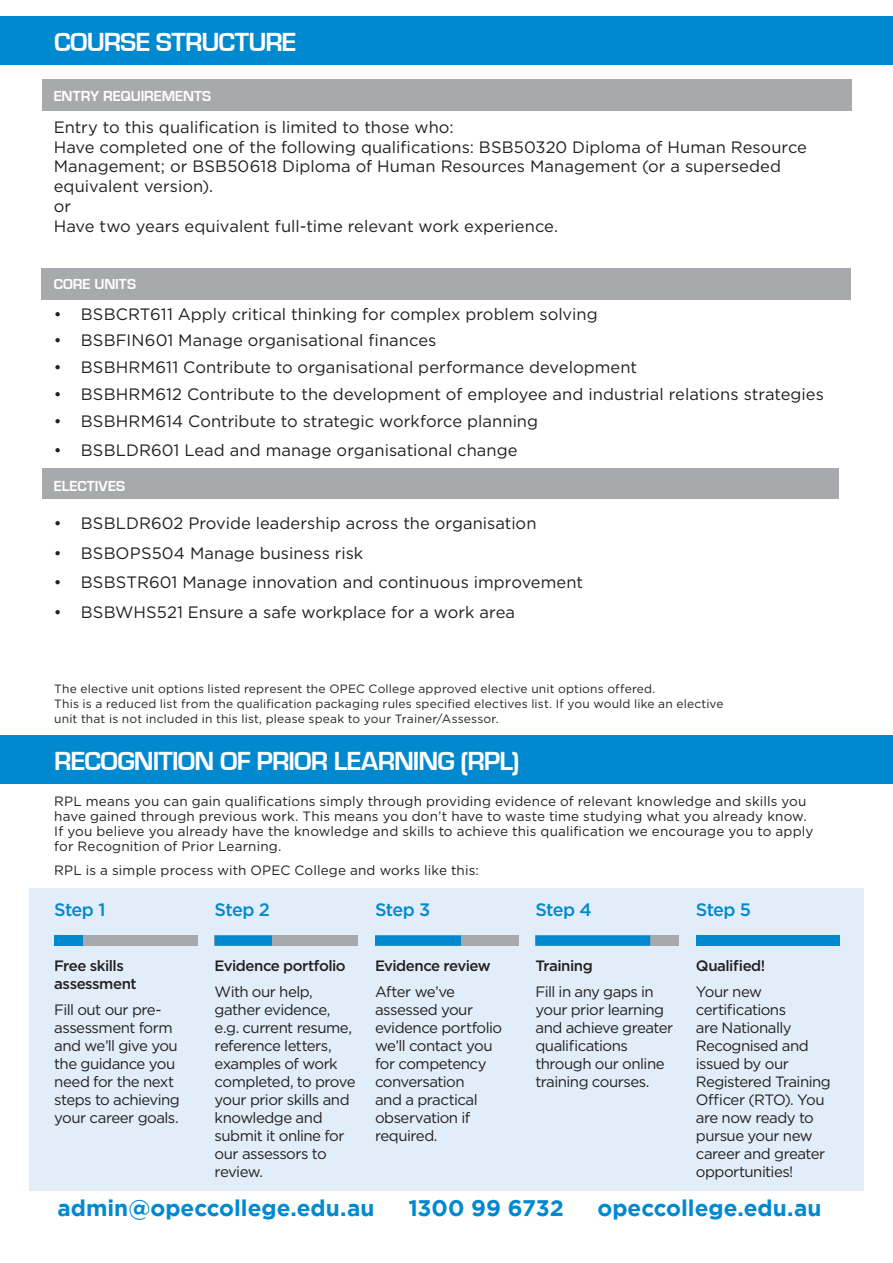
<style>
.page{position:relative;width:893px;height:1263px;background:#fff}
.page>*{position:absolute;margin:0;border:0;box-sizing:border-box;transform-origin:0 0}
.t1{font:700 27px "Eurostile";letter-spacing:-.03em;color:#fff}
.t2{font:700 22.5px "Gotham";color:#0089cf}
.t3{font:500 18px "Gotham";letter-spacing:-.04em;color:#0089cf}
.t4{font:16.5px/19.8px "Gotham";color:#231f20}
.t5{font:15px/18px "Gotham";letter-spacing:-.035em;color:#231f20}
.t6{font:500 15px/18px "Gotham";letter-spacing:-.035em;color:#231f20}
.White_Subhead{font:700 15px "Eurostile";color:#fff}
.t7{font:13.5px/15px "Gotham";letter-spacing:.01em;color:#231f20}
.t8{font:12px/15px "Gotham";letter-spacing:.015em;color:#231f20}
</style>
<div class="page">
<div style="left:0;top:735px;width:893px;height:49px;background:#0089cf"></div>
<div style="left:30px;top:888px;width:834px;height:302px;background:#e1edf8"></div>
<div style="left:54px;top:935px;width:144px;height:11px;background:#a8a9ad"></div>
<div style="left:215px;top:935px;width:143px;height:11px;background:#a8a9ad"></div>
<div style="left:375px;top:935px;width:143px;height:11px;background:#a8a9ad"></div>
<div style="left:535px;top:935px;width:144px;height:11px;background:#a8a9ad"></div>
<div style="left:696px;top:935px;width:143px;height:11px;background:#0089cf"></div>
<div style="left:54px;top:935px;width:29px;height:11px;background:#0089cf"></div>
<svg style="left:215px;top:935px;width:57px;height:11px"></svg>
<svg style="left:375px;top:935px;width:86px;height:11px"></svg>
<svg style="left:535px;top:935px;width:115px;height:11px"></svg>
<div style="left:0;top:16px;width:893px;height:49px;background:#0089cf"></div>
<div style="left:42px;top:468px;width:797px;height:31px;background:#a8a9ad"></div>
<div style="left:42px;top:269px;width:809px;height:31px;background:#a8a9ad"></div>
<div style="left:42px;top:79px;width:809px;height:32px;background:#a8a9ad"></div>
<h1 class="t1" style="left:54px;top:27px;width:244px">COURSE STRUCTURE</h1>
<p class="White_Subhead" style="left:54px;top:88px;width:159px">ENTRY REQUIREMENTS</p>
<p class="t4" style="left:54px;top:117px;width:401px">Entry to this qualification is limited to those who:</p>
<p class="t4" style="left:54px;top:137px;width:755px">Have completed one of the following qualifications: BSB50320 Diploma of Human Resource<br>Management; or BSB50618 Diploma of Human Resources Management (or a superseded</p>
<p class="t4" style="left:54px;top:176px;width:161px">equivalent version).</p>
<p class="t4" style="left:54px;top:196px;width:19px">or</p>
<p class="t4" style="left:54px;top:215px;width:506px">Have two years equivalent full-time relevant work experience.</p>
<p class="White_Subhead" style="left:54px;top:275px;width:84px">CORE UNITS</p>
<p class="t4" style="left:54px;top:303px;width:545px">• BSBCRT611 Apply critical thinking for complex problem solving</p>
<p class="t4" style="left:54px;top:330px;width:384px">• BSBFIN601 Manage organisational finances</p>
<p class="t4" style="left:54px;top:357px;width:585px">• BSBHRM611 Contribute to organisational performance development</p>
<p class="t4" style="left:54px;top:384px;width:771px">• BSBHRM612 Contribute to the development of employee and industrial relations strategies</p>
<p class="t4" style="left:54px;top:410px;width:486px">• BSBHRM614 Contribute to strategic workforce planning</p>
<p class="t4" style="left:54px;top:440px;width:465px">• BSBLDR601 Lead and manage organisational change</p>
<p class="White_Subhead" style="left:54px;top:477px;width:73px">ELECTIVES</p>
<p class="t4" style="left:54px;top:513px;width:484px">• BSBLDR602 Provide leadership across the organisation</p>
<p class="t4" style="left:54px;top:543px;width:311px">• BSBOPS504 Manage business risk</p>
<p class="t4" style="left:54px;top:572px;width:531px">• BSBSTR601 Manage innovation and continuous improvement</p>
<p class="t4" style="left:54px;top:602px;width:463px">• BSBWHS521 Ensure a safe workplace for a work area</p>
<p class="t8" style="left:54px;top:681px;width:671px">The elective unit options listed represent the OPEC College approved elective unit options offered.<br>This is a reduced list from the qualification packaging rules specified electives list. If you would like an elective unit that is not included in this list, please speak to your Trainer/Assessor.</p>
<h1 class="t1" style="left:54px;top:746px;width:467px">RECOGNITION OF PRIOR LEARNING (RPL)</h1>
<p class="t7" style="left:54px;top:794px;width:761px">RPL means you can gain qualifications simply through providing evidence of relevant knowledge and skills you have gained through previous work. This means you don’t have to waste time studying what you already know.<br>If you believe you already have the knowledge and skills to achieve this qualification we encourage you to apply for Recognition of Prior Learning.</p>
<p class="t7" style="left:54px;top:862px;width:426px">RPL is a simple process with OPEC College and works like this:</p>
<p class="t3" style="left:54px;top:900px;width:53px">Step 1</p>
<p class="t6" style="left:54px;top:956px;width:84px">Free skills assessment</p>
<p class="t5" style="left:54px;top:1000px;width:127px">Fill out our pre&shy;assessment form and we’ll give you the guidance you need for the next steps to achieving your career goals.</p>
<p class="t3" style="left:215px;top:900px;width:57px">Step 2</p>
<p class="t6" style="left:215px;top:956px;width:133px">Evidence portfolio</p>
<p class="t5" style="left:215px;top:982px;width:142px">With our help, gather evidence, e.g. current resume, reference letters, examples of work completed, to prove your prior skills and knowledge and submit it online for our assessors to review.</p>
<p class="t3" style="left:375px;top:900px;width:57px">Step 3</p>
<p class="t6" style="left:375px;top:956px;width:117px">Evidence review</p>
<p class="t5" style="left:375px;top:982px;width:129px">After we’ve assessed your evidence portfolio we’ll contact you for competency conversation<br>and a practical observation if required.</p>
<p class="t3" style="left:535px;top:900px;width:58px">Step 4</p>
<p class="t6" style="left:535px;top:956px;width:59px">Training</p>
<p class="t5" style="left:535px;top:982px;width:139px">Fill in any gaps in your prior learning and achieve greater qualifications through our online training courses.</p>
<p class="t3" style="left:696px;top:900px;width:57px">Step 5</p>
<p class="t6" style="left:696px;top:956px;width:71px">Qualified!</p>
<p class="t5" style="left:696px;top:982px;width:136px">Your new certifications<br>are Nationally<br>Recognised and issued by our<br>Registered Training<br>Officer (RTO). You are now ready to pursue your new career and greater opportunities!</p>
<h2 class="t2" style="left:57px;top:1195px;width:319px">admin@opeccollege.edu.au</h2>
<h2 class="t2" style="left:408px;top:1195px;width:157px">1300 99 6732</h2>
<h2 class="t2" style="left:597px;top:1195px;width:226px">opeccollege.edu.au</h2>
</div>
